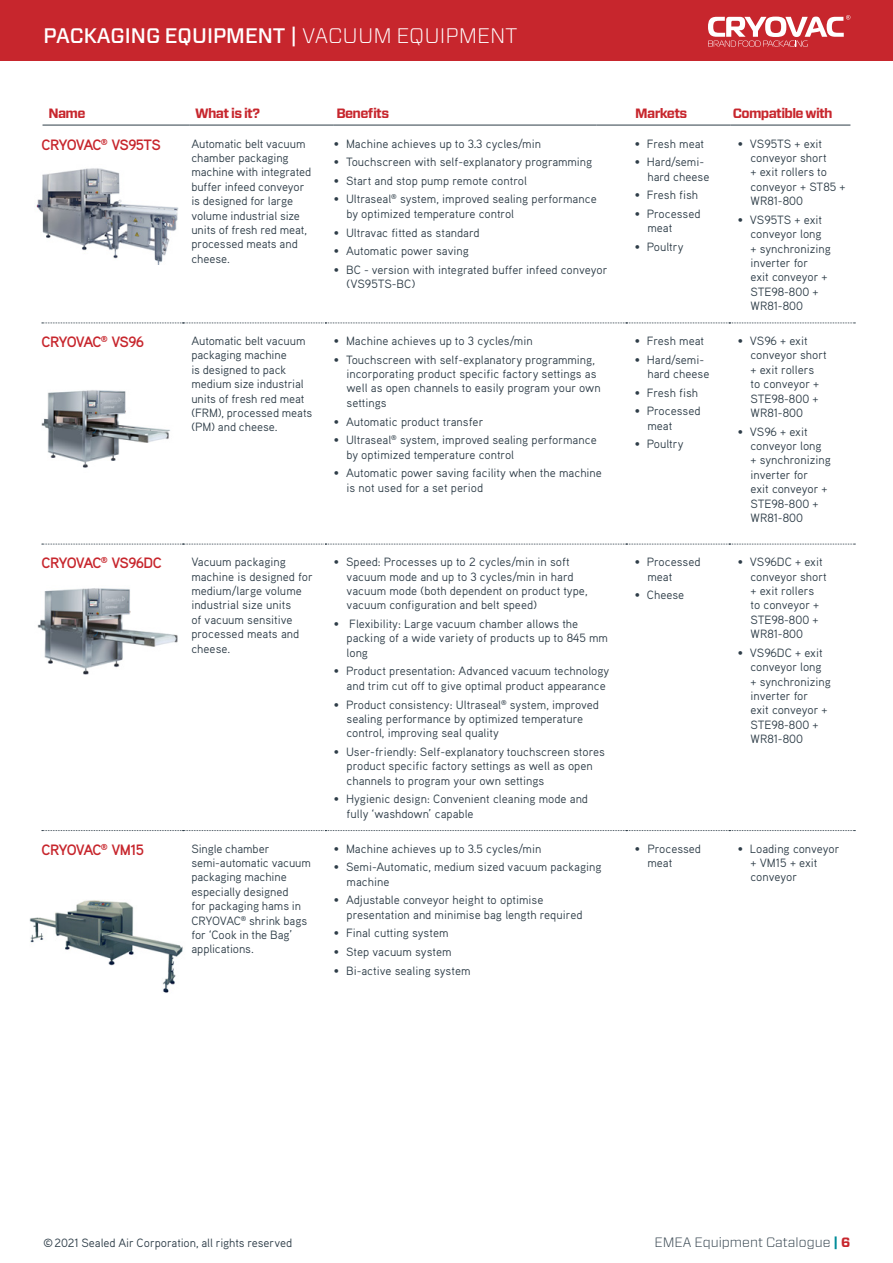
<style>
.page{position:relative;width:893px;height:1263px;background:#fff}
.page>*{position:absolute;margin:0;border:0;box-sizing:border-box;transform-origin:0 0}
.t1{font:500 21px "Forza";color:#fff}
.Product_Name{font:700 15px "Aaux Pro OT";letter-spacing:-.055em;color:#c7262d}
.t2{font:700 13.5px "Forza";letter-spacing:-.05em;color:#c7262d}
.t3{font:300 13.5px "Forza";color:#2e3d48}
.Body_Copy{font:12px/14.4px "Aaux Pro OT";color:#2e3d48}
.s1{font-weight:300}
.s2{font-weight:700;color:#008b98}
.s3{font-weight:700;color:#c7262d}
</style>
<div class="page">
<div style="left:0;top:0;width:893px;height:61px;background:#c7262d"></div>
<svg style="left:708px;top:15px;width:142px;height:32px"></svg>
<hr style="left:43px;top:125px;width:146px;height:1px;background:#2e3d48">
<hr style="left:189px;top:125px;width:145px;height:1px;background:#2e3d48">
<hr style="left:334px;top:125px;width:262px;height:1px;background:#2e3d48">
<hr style="left:596px;top:125px;width:134px;height:1px;background:#2e3d48">
<hr style="left:730px;top:125px;width:120px;height:1px;background:#2e3d48">
<svg style="left:42px;top:323px;width:813px;height:1px"></svg>
<svg style="left:42px;top:544px;width:813px;height:1px"></svg>
<svg style="left:42px;top:830px;width:813px;height:1px"></svg>
<img style="left:36px;top:168px;width:143px;height:96px">
<img style="left:29px;top:900px;width:154px;height:93px">
<img style="left:37px;top:588px;width:141px;height:86px">
<img style="left:41px;top:390px;width:129px;height:78px">
<h1 class="t1" style="left:44px;top:21px;width:475px">PACKAGING EQUIPMENT | <span class="s1">VACUUM EQUIPMENT</span></h1>
<p class="t2" style="left:49px;top:104px;width:39px">Name</p>
<p class="t2" style="left:195px;top:104px;width:66px">What is it?</p>
<p class="t2" style="left:336px;top:104px;width:54px">Benefits</p>
<p class="t2" style="left:635px;top:104px;width:54px">Markets</p>
<p class="t2" style="left:733px;top:104px;width:101px">Compatible with</p>
<p class="Product_Name" style="left:41px;top:135px;width:121px">CRYOVAC<sup>®</sup> VS95TS</p>
<p class="Body_Copy" style="left:191px;top:136px;width:121px">Automatic belt vacuum chamber packaging machine with integrated buffer infeed conveyor is designed for large volume industrial size units of fresh red meat, processed meats and cheese.</p>
<p class="Body_Copy" style="left:334px;top:136px;width:209px">• Machine achieves up to 3.3 cycles/min</p>
<p class="Body_Copy" style="left:334px;top:154px;width:260px">• Touchscreen with self-explanatory programming</p>
<p class="Body_Copy" style="left:334px;top:173px;width:195px">• Start and stop pump remote control</p>
<p class="Body_Copy" style="left:347px;top:192px;width:252px;text-indent:-13px">• Ultraseal<sup>®</sup> system, improved sealing performance by optimized temperature control</p>
<p class="Body_Copy" style="left:334px;top:225px;width:147px">• Ultravac fitted as standard</p>
<p class="Body_Copy" style="left:334px;top:243px;width:137px">• Automatic power saving</p>
<p class="Body_Copy" style="left:347px;top:262px;width:262px;text-indent:-13px">• BC - version with integrated buffer infeed conveyor (VS95TS-BC)</p>
<p class="Product_Name" style="left:41px;top:332px;width:104px">CRYOVAC<sup>®</sup> VS96</p>
<p class="Body_Copy" style="left:191px;top:333px;width:122px">Automatic belt vacuum packaging machine<br>is designed to pack medium size industrial units of fresh red meat (FRM), processed meats (PM) and cheese.</p>
<p class="Body_Copy" style="left:334px;top:333px;width:200px">• Machine achieves up to 3 cycles/min</p>
<p class="Body_Copy" style="left:347px;top:352px;width:256px;text-indent:-13px">• Touchscreen with self-explanatory programming, incorporating product specific factory settings as well as open channels to easily program your own settings</p>
<p class="Body_Copy" style="left:334px;top:414px;width:151px">• Automatic product transfer</p>
<p class="Body_Copy" style="left:347px;top:432px;width:252px;text-indent:-13px">• Ultraseal<sup>®</sup> system, improved sealing performance by optimized temperature control</p>
<p class="Body_Copy" style="left:347px;top:465px;width:257px;text-indent:-13px">• Automatic power saving facility when the machine is not used for a set period</p>
<p class="Product_Name" style="left:41px;top:554px;width:122px">CRYOVAC<sup>®</sup> VS96DC</p>
<p class="Body_Copy" style="left:191px;top:554px;width:123px">Vacuum packaging machine is designed for medium/large volume industrial size units<br>of vacuum sensitive processed meats and cheese.</p>
<p class="Body_Copy" style="left:347px;top:554px;width:243px;text-indent:-13px">• Speed: Processes up to 2 cycles/min in soft vacuum mode and up to 3 cycles/min in hard vacuum mode (both dependent on product type, vacuum configuration and belt speed)</p>
<p class="Body_Copy" style="left:347px;top:616px;width:263px;text-indent:-13px">• Flexibility: Large vacuum chamber allows the packing of a wide variety of products up to 845 mm long</p>
<p class="Body_Copy" style="left:347px;top:664px;width:264px;text-indent:-13px">• Product presentation: Advanced vacuum technology and trim cut off to give optimal product appearance</p>
<p class="Body_Copy" style="left:347px;top:697px;width:254px;text-indent:-13px">• Product consistency: Ultraseal<sup>®</sup> system, improved sealing performance by optimized temperature control, improving seal quality</p>
<p class="Body_Copy" style="left:347px;top:744px;width:260px;text-indent:-13px">• User-friendly: Self-explanatory touchscreen stores product specific factory settings as well as open channels to program your own settings</p>
<p class="Body_Copy" style="left:347px;top:792px;width:243px;text-indent:-13px">• Hygienic design: Convenient cleaning mode and fully ‘washdown’ capable</p>
<p class="Product_Name" style="left:41px;top:840px;width:104px">CRYOVAC<sup>®</sup> VM15</p>
<p class="Body_Copy" style="left:191px;top:841px;width:121px">Single chamber semi-automatic vacuum packaging machine especially designed<br>for packaging hams in<br>CRYOVAC<sup>®</sup> shrink bags for ‘Cook in the Bag’ applications.</p>
<p class="Body_Copy" style="left:334px;top:841px;width:209px">• Machine achieves up to 3.5 cycles/min</p>
<p class="Body_Copy" style="left:347px;top:859px;width:257px;text-indent:-13px">• Semi-Automatic, medium sized vacuum packaging machine</p>
<p class="Body_Copy" style="left:347px;top:892px;width:237px;text-indent:-13px">• Adjustable conveyor height to optimise presentation and minimise bag length required</p>
<p class="Body_Copy" style="left:334px;top:926px;width:116px">• Final cutting system</p>
<p class="Body_Copy" style="left:334px;top:944px;width:119px">• Step vacuum system</p>
<p class="Body_Copy" style="left:334px;top:963px;width:138px">• Bi-active sealing system</p>
<p class="Body_Copy" style="left:635px;top:136px;width:71px">• Fresh meat</p>
<p class="Body_Copy" style="left:647px;top:154px;width:64px;text-indent:-13px">• Hard/semi&shy;hard cheese</p>
<p class="Body_Copy" style="left:635px;top:187px;width:65px">• Fresh fish</p>
<p class="Body_Copy" style="left:647px;top:206px;width:55px;text-indent:-13px">• Processed meat</p>
<p class="Body_Copy" style="left:635px;top:239px;width:50px">• Poultry</p>
<p class="Body_Copy" style="left:635px;top:333px;width:71px">• Fresh meat</p>
<p class="Body_Copy" style="left:647px;top:352px;width:64px;text-indent:-13px">• Hard/semi&shy;hard cheese</p>
<p class="Body_Copy" style="left:635px;top:385px;width:65px">• Fresh fish</p>
<p class="Body_Copy" style="left:647px;top:404px;width:55px;text-indent:-13px">• Processed meat</p>
<p class="Body_Copy" style="left:635px;top:437px;width:50px">• Poultry</p>
<p class="Body_Copy" style="left:647px;top:554px;width:55px;text-indent:-13px">• Processed meat</p>
<p class="Body_Copy" style="left:635px;top:587px;width:51px">• Cheese</p>
<p class="Body_Copy" style="left:750px;top:136px;width:96px;text-indent:-13px">• VS95TS + exit conveyor short<br>+ exit rollers to conveyor + ST85 +<br>WR81-800</p>
<p class="Body_Copy" style="left:750px;top:212px;width:82px;text-indent:-13px">• VS95TS + exit conveyor long<br>+ synchronizing inverter for<br>exit conveyor +<br>STE98-800 +<br>WR81-800</p>
<p class="Body_Copy" style="left:750px;top:333px;width:78px;text-indent:-13px">• VS96 + exit conveyor short + exit rollers to conveyor +<br>STE98-800 +<br>WR81-800</p>
<p class="Body_Copy" style="left:750px;top:424px;width:82px;text-indent:-13px">• VS96 + exit conveyor long<br>+ synchronizing inverter for<br>exit conveyor +<br>STE98-800 +<br>WR81-800</p>
<p class="Body_Copy" style="left:750px;top:554px;width:78px;text-indent:-13px">• VS96DC + exit conveyor short + exit rollers to conveyor +<br>STE98-800 +<br>WR81-800</p>
<p class="Body_Copy" style="left:750px;top:645px;width:82px;text-indent:-13px">• VS96DC + exit conveyor long<br>+ synchronizing inverter for<br>exit conveyor +<br>STE98-800 +<br>WR81-800</p>
<p class="Body_Copy" style="left:647px;top:841px;width:55px;text-indent:-13px">• Processed meat</p>
<p class="Body_Copy" style="left:750px;top:841px;width:91px;text-indent:-13px">• Loading conveyor + VM15 + exit conveyor</p>
<p class="Body_Copy" style="left:43px;top:1235px;width:250px">©2021 Sealed Air Corporation, all rights reserved</p>
<p class="t3" style="left:654px;top:1233px;width:197px">EMEA Equipment Catalogue <span class="s2">|</span> <span class="s3">6</span></p>
</div>
